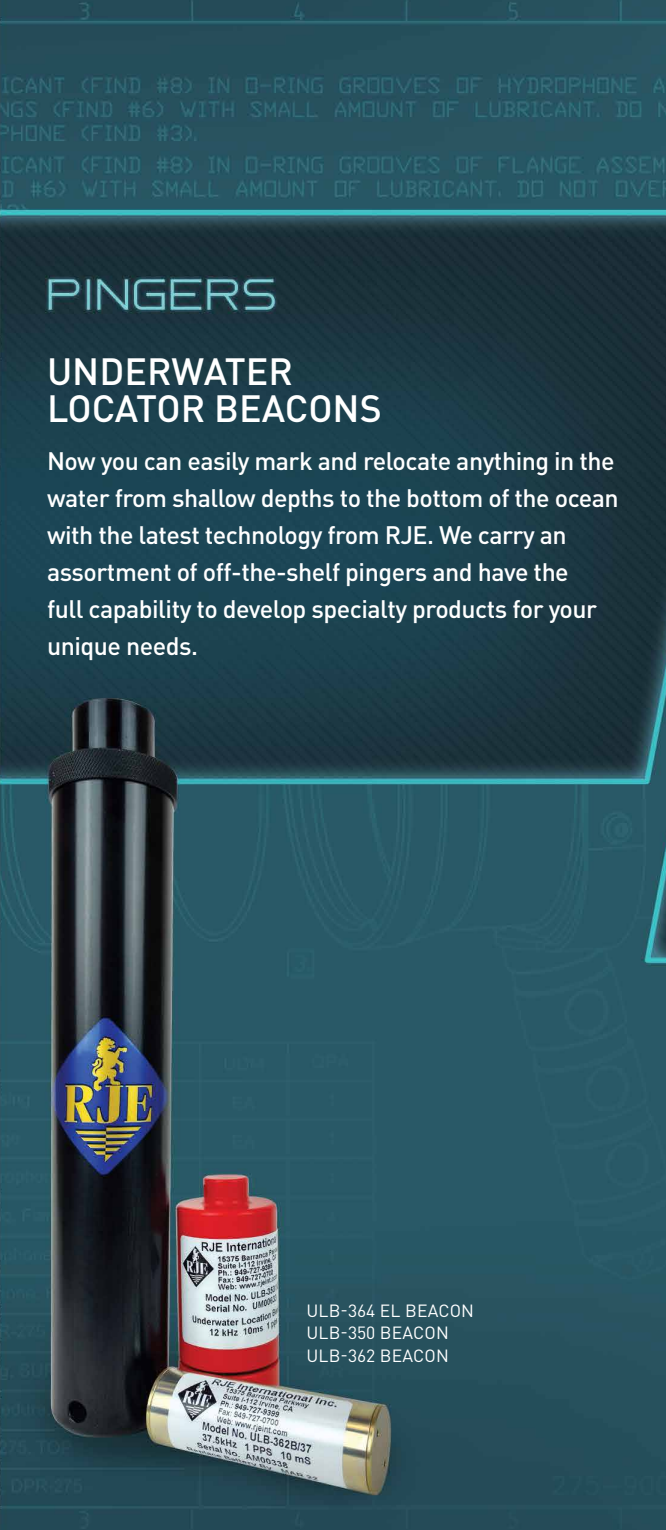
<style>
.page{position:relative;width:666px;height:1530px;background:#fff}
.page>*{position:absolute;margin:0;border:0;box-sizing:border-box;transform-origin:0 0}
.t1{font:500 37.5px/37px "DINOT";color:#fff}
.t2{font:500 25px/37px "DINOT";letter-spacing:-.02em;color:#fff}
.t3{font:17.5px/22.5px "DINOT";letter-spacing:.01em;color:#fff}
</style>
<div class="page">
<img style="left:0;top:0;width:666px;height:1530px">
<h1 class="t1" style="left:47px;top:351px;width:336px">UNDERWATER<br>LOCATOR BEACONS</h1>
<p class="t2" style="left:47px;top:442px;width:573px">Now you can easily mark and relocate anything in the water from shallow depths to the bottom of the ocean with the latest technology from RJE. We carry an assortment of off-the-shelf pingers and have the<br>full capability to develop specialty products for your unique needs.</p>
<p class="t3" style="left:306px;top:1298px;width:169px">ULB-364 EL BEACON<br>ULB-350 BEACON<br>ULB-362 BEACON</p>
</div>
